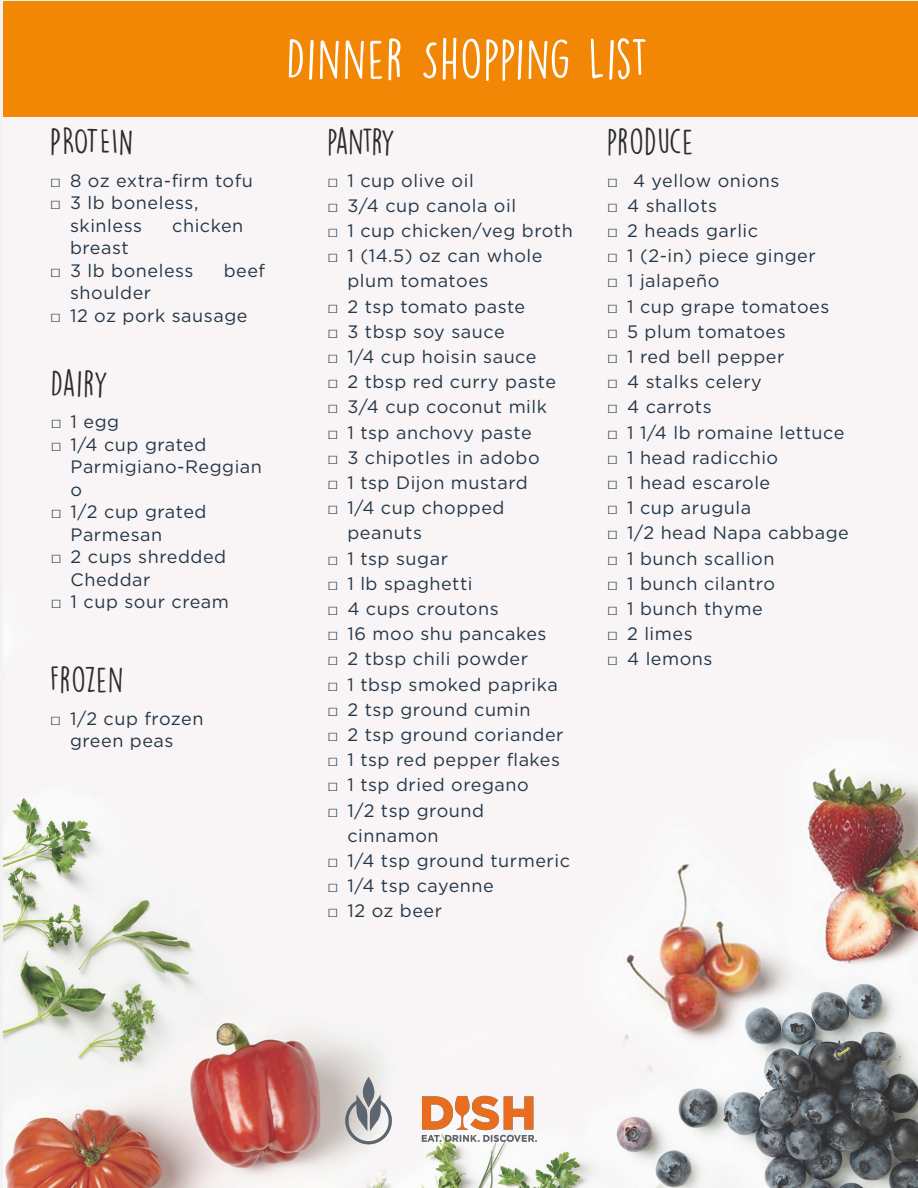
<style>
.page{position:relative;width:918px;height:1188px;background:#fff}
.page>*{position:absolute;margin:0;border:0;box-sizing:border-box;transform-origin:0 0}
.t1{font:51px "DK Lemon Yellow Sun";letter-spacing:.025em;color:#fff}
.t2{font:33px "DK Lemon Yellow Sun";letter-spacing:.005em;color:#2c2c2c}
.t3{font:33px "DK Lemon Yellow Sun";letter-spacing:.025em;color:#2c2c2c}
.t4{font:18px/22.5px "Gotham";letter-spacing:.03em;color:#243748}
.s1{font-family:"Times New Roman"}
</style>
<div class="page">
<img style="left:3px;top:577px;width:915px;height:611px">
<div style="left:3px;top:1px;width:915px;height:116px;background:#f28705"></div>
<img style="left:342px;top:1074px;width:200px;height:73px">
<h2 class="t3" style="left:50px;top:122px;width:85px">PROTEIN</h2>
<p class="t4" style="left:50px;top:169px;width:204px"><span class="s1">□</span> 8 oz extra-firm tofu</p>
<p class="t4" style="left:70px;top:191px;width:130px;text-indent:-20px"><span class="s1">□</span> 3 lb boneless, skinless</p>
<p class="t4" style="left:172px;top:214px;width:73px">chicken</p>
<p class="t4" style="left:70px;top:236px;width:60px">breast</p>
<p class="t4" style="left:50px;top:259px;width:145px"><span class="s1">□</span> 3 lb boneless</p>
<p class="t4" style="left:224px;top:259px;width:43px">beef</p>
<p class="t4" style="left:70px;top:281px;width:83px">shoulder</p>
<p class="t4" style="left:50px;top:304px;width:199px"><span class="s1">□</span> 12 oz pork sausage</p>
<h2 class="t2" style="left:51px;top:363px;width:59px">DAIRY</h2>
<p class="t4" style="left:51px;top:410px;width:70px"><span class="s1">□</span> 1 egg</p>
<p class="t4" style="left:71px;top:433px;width:193px;text-indent:-20px"><span class="s1">□</span> 1/4 cup grated<br>Parmigiano-Reggian o</p>
<p class="t4" style="left:71px;top:500px;width:137px;text-indent:-20px"><span class="s1">□</span> 1/2 cup grated<br>Parmesan</p>
<p class="t4" style="left:71px;top:545px;width:157px;text-indent:-20px"><span class="s1">□</span> 2 cups shredded<br>Cheddar</p>
<p class="t4" style="left:51px;top:590px;width:180px"><span class="s1">□</span> 1 cup sour cream</p>
<h2 class="t2" style="left:50px;top:660px;width:75px">FROZEN</h2>
<p class="t4" style="left:50px;top:706px;width:155px;text-align:center"><span class="s1">□</span> 1/2 cup frozen green peas</p>
<h1 class="t1" style="left:286px;top:28px;width:363px">DINNER SHOPPING LIST</h1>
<h2 class="t2" style="left:328px;top:122px;width:69px">PANTRY</h2>
<p class="t4" style="left:328px;top:169px;width:148px"><span class="s1">□</span> 1 cup olive oil</p>
<p class="t4" style="left:328px;top:194px;width:190px"><span class="s1">□</span> 3/4 cup canola oil</p>
<p class="t4" style="left:328px;top:219px;width:247px"><span class="s1">□</span> 1 cup chicken/veg broth</p>
<p class="t4" style="left:347px;top:243px;width:197px;line-height:25.2px;text-indent:-20px"><span class="s1">□</span> 1 (14.5) oz can whole plum tomatoes</p>
<p class="t4" style="left:328px;top:295px;width:199px"><span class="s1">□</span> 2 tsp tomato paste</p>
<p class="t4" style="left:328px;top:320px;width:179px"><span class="s1">□</span> 3 tbsp soy sauce</p>
<p class="t4" style="left:328px;top:345px;width:210px"><span class="s1">□</span> 1/4 cup hoisin sauce</p>
<p class="t4" style="left:328px;top:370px;width:230px"><span class="s1">□</span> 2 tbsp red curry paste</p>
<p class="t4" style="left:328px;top:395px;width:221px"><span class="s1">□</span> 3/4 cup coconut milk</p>
<p class="t4" style="left:328px;top:421px;width:206px"><span class="s1">□</span> 1 tsp anchovy paste</p>
<p class="t4" style="left:328px;top:446px;width:214px"><span class="s1">□</span> 3 chipotles in adobo</p>
<p class="t4" style="left:328px;top:471px;width:202px"><span class="s1">□</span> 1 tsp Dijon mustard</p>
<p class="t4" style="left:347px;top:495px;width:159px;line-height:25.2px;text-indent:-20px"><span class="s1">□</span> 1/4 cup chopped peanuts</p>
<p class="t4" style="left:328px;top:547px;width:122px"><span class="s1">□</span> 1 tsp sugar</p>
<p class="t4" style="left:328px;top:572px;width:147px"><span class="s1">□</span> 1 lb spaghetti</p>
<p class="t4" style="left:328px;top:597px;width:173px"><span class="s1">□</span> 4 cups croutons</p>
<p class="t4" style="left:328px;top:622px;width:220px"><span class="s1">□</span> 16 moo shu pancakes</p>
<p class="t4" style="left:328px;top:647px;width:202px"><span class="s1">□</span> 2 tbsp chili powder</p>
<p class="t4" style="left:328px;top:673px;width:232px"><span class="s1">□</span> 1 tbsp smoked paprika</p>
<p class="t4" style="left:328px;top:698px;width:205px"><span class="s1">□</span> 2 tsp ground cumin</p>
<p class="t4" style="left:328px;top:723px;width:238px"><span class="s1">□</span> 2 tsp ground coriander</p>
<p class="t4" style="left:328px;top:748px;width:234px"><span class="s1">□</span> 1 tsp red pepper flakes</p>
<p class="t4" style="left:328px;top:773px;width:203px"><span class="s1">□</span> 1 tsp dried oregano</p>
<p class="t4" style="left:347px;top:797px;width:138px;line-height:25.2px;text-indent:-20px"><span class="s1">□</span> 1/2 tsp ground cinnamon</p>
<p class="t4" style="left:328px;top:849px;width:244px"><span class="s1">□</span> 1/4 tsp ground turmeric</p>
<p class="t4" style="left:328px;top:874px;width:168px"><span class="s1">□</span> 1/4 tsp cayenne</p>
<p class="t4" style="left:328px;top:899px;width:116px"><span class="s1">□</span> 12 oz beer</p>
<h2 class="t3" style="left:607px;top:122px;width:88px">PRODUCE</h2>
<p class="t4" style="left:607px;top:169px;width:174px"><span class="s1">□</span> 4 yellow onions</p>
<p class="t4" style="left:607px;top:194px;width:112px"><span class="s1">□</span> 4 shallots</p>
<p class="t4" style="left:607px;top:219px;width:152px"><span class="s1">□</span> 2 heads garlic</p>
<p class="t4" style="left:607px;top:244px;width:210px"><span class="s1">□</span> 1 (2-in) piece ginger</p>
<p class="t4" style="left:607px;top:269px;width:114px"><span class="s1">□</span> 1 jalapeño</p>
<p class="t4" style="left:607px;top:295px;width:224px"><span class="s1">□</span> 1 cup grape tomatoes</p>
<p class="t4" style="left:607px;top:320px;width:180px"><span class="s1">□</span> 5 plum tomatoes</p>
<p class="t4" style="left:607px;top:345px;width:179px"><span class="s1">□</span> 1 red bell pepper</p>
<p class="t4" style="left:607px;top:370px;width:156px"><span class="s1">□</span> 4 stalks celery</p>
<p class="t4" style="left:607px;top:395px;width:106px"><span class="s1">□</span> 4 carrots</p>
<p class="t4" style="left:607px;top:421px;width:239px"><span class="s1">□</span> 1 1/4 lb romaine lettuce</p>
<p class="t4" style="left:607px;top:446px;width:173px"><span class="s1">□</span> 1 head radicchio</p>
<p class="t4" style="left:607px;top:471px;width:165px"><span class="s1">□</span> 1 head escarole</p>
<p class="t4" style="left:607px;top:496px;width:145px"><span class="s1">□</span> 1 cup arugula</p>
<p class="t4" style="left:607px;top:521px;width:243px"><span class="s1">□</span> 1/2 head Napa cabbage</p>
<p class="t4" style="left:607px;top:547px;width:169px"><span class="s1">□</span> 1 bunch scallion</p>
<p class="t4" style="left:607px;top:572px;width:169px"><span class="s1">□</span> 1 bunch cilantro</p>
<p class="t4" style="left:607px;top:597px;width:157px"><span class="s1">□</span> 1 bunch thyme</p>
<p class="t4" style="left:607px;top:622px;width:87px"><span class="s1">□</span> 2 limes</p>
<p class="t4" style="left:607px;top:647px;width:107px"><span class="s1">□</span> 4 lemons</p>
</div>
